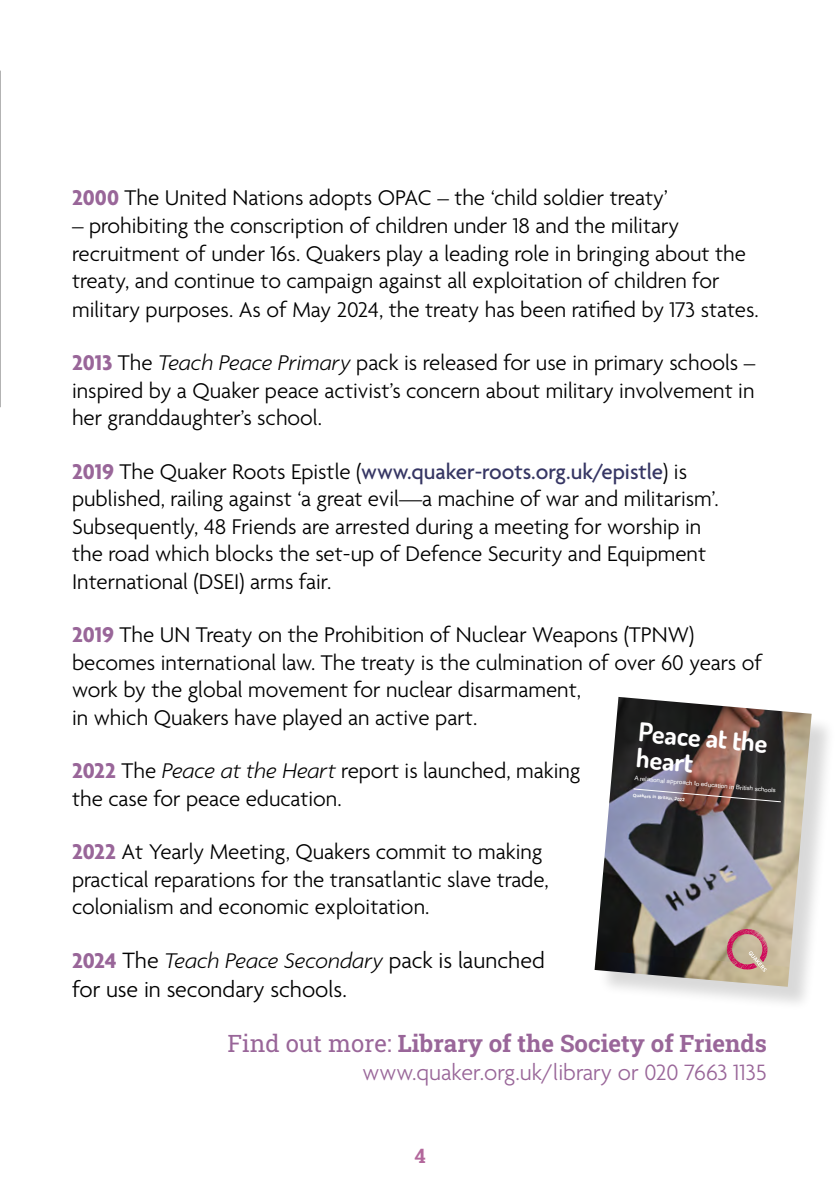
<style>
.page{position:relative;width:840px;height:1191px;background:#fff}
.page>*{position:absolute;margin:0;border:0;box-sizing:border-box;transform-origin:0 0}
.t1{font:700 26px/26px "Dosis";color:#fff}
.Body{font:24px/28.8px "Roboto Slab";color:#969;text-align:right}
.Body-2{font:300 24px "Agenda";color:#000}
.Body-3{font:300 23px/27.6px "Agenda";color:#000}
.Body-4{font:italic 300 23px "Agenda";color:#000}
.t2{font:20px "Roboto Slab";color:#b3689c}
.t3{font:6.2px "Arial";color:#fff}
.t4{font:700 4.6px "Arial";color:#fff}
.s1{font-weight:700;color:#969}
.s2{font-style:italic}
.s3{font-weight:500;color:#363664}
.s4{font-weight:700;font-style:normal;color:#969}
.s5{font-style:normal;font-size:24px}
.s6{font-family:"Agenda";font-weight:300}
</style>
<div class="page">
<svg style="left:0;top:71px;width:1px;height:336px"></svg>
<div style="left:597px;top:700px;width:238px;height:311px;background:#000;opacity:.15"></div>
<img style="left:594px;top:697px;width:217px;height:289px">
<svg style="left:632px;top:788px;width:149px;height:14px;background:#746267"></svg>
<svg style="left:716px;top:919px;width:61px;height:61px;background:#c5a290"></svg>
<p class="Body-3" style="left:72px;top:186px;width:597px"><span class="s1">2000</span> The United Nations adopts OPAC – the ‘child soldier treaty’</p>
<p class="Body-3" style="left:72px;top:213px;width:687px">– prohibiting the conscription of children under 18 and the military recruitment of under 16s. Quakers play a leading role in bringing about the treaty, and continue to campaign against all exploitation of children for military purposes. As of May 2024, the treaty has been ratified by 173 states.</p>
<p class="Body-3" style="left:72px;top:350px;width:684px;text-align:justify"><span class="s1">2013</span> The <span class="s2">Teach Peace Primary</span> pack is released for use in primary schools – inspired by a Quaker peace activist’s concern about military involvement in her granddaughter’s school.</p>
<p class="Body-3" style="left:72px;top:459px;width:647px"><span class="s1">2019</span> The Quaker Roots Epistle (<span class="s3">www.quaker-roots.org.uk/epistle</span>) is published, railing against ‘a great evil—a machine of war and militarism’.<br>Subsequently, 48 Friends are arrested during a meeting for worship in the road which blocks the set-up of Defence Security and Equipment International (DSEI) arms fair.</p>
<p class="Body-3" style="left:72px;top:622px;width:691px"><span class="s1">2019</span> The UN Treaty on the Prohibition of Nuclear Weapons (TPNW) becomes international law. The treaty is the culmination of over 60 years of work by the global movement for nuclear disarmament,<br>in which Quakers have played an active part.</p>
<p class="Body-3" style="left:72px;top:758px;width:509px"><span class="s1">2022</span> The <span class="s2">Peace at the Heart</span> report is launched, making the case for peace education.</p>
<p class="Body-3" style="left:72px;top:839px;width:478px"><span class="s1">2022</span> At Yearly Meeting, Quakers commit to making practical reparations for the transatlantic slave trade, colonialism and economic exploitation.</p>
<p class="Body-4" style="left:72px;top:947px;width:474px"><span class="s4">2024</span> <span class="s5">The</span> Teach Peace Secondary <span class="s5">pack is launched</span></p>
<p class="Body-2" style="left:72px;top:976px;width:276px">for use in secondary schools.</p>
<p class="Body" style="left:227px;top:1027px;width:540px">Find out more: Library of the Society of Friends <span class="s6">www.quaker.org.uk/library or 020 7663 1135</span></p>
<p class="t1" style="left:639px;top:718px;width:131px;rotate:5deg">Peace at the heart</p>
<p class="t3" style="left:634px;top:774px;width:143px;rotate:5deg">A relational approach to education in British schools</p>
<p class="t4" style="left:633px;top:792px;width:53px;rotate:5deg">Quakers in Britain, 2022</p>
<p class="t2" style="left:414px;top:1141px;width:13px">4</p>
</div>
